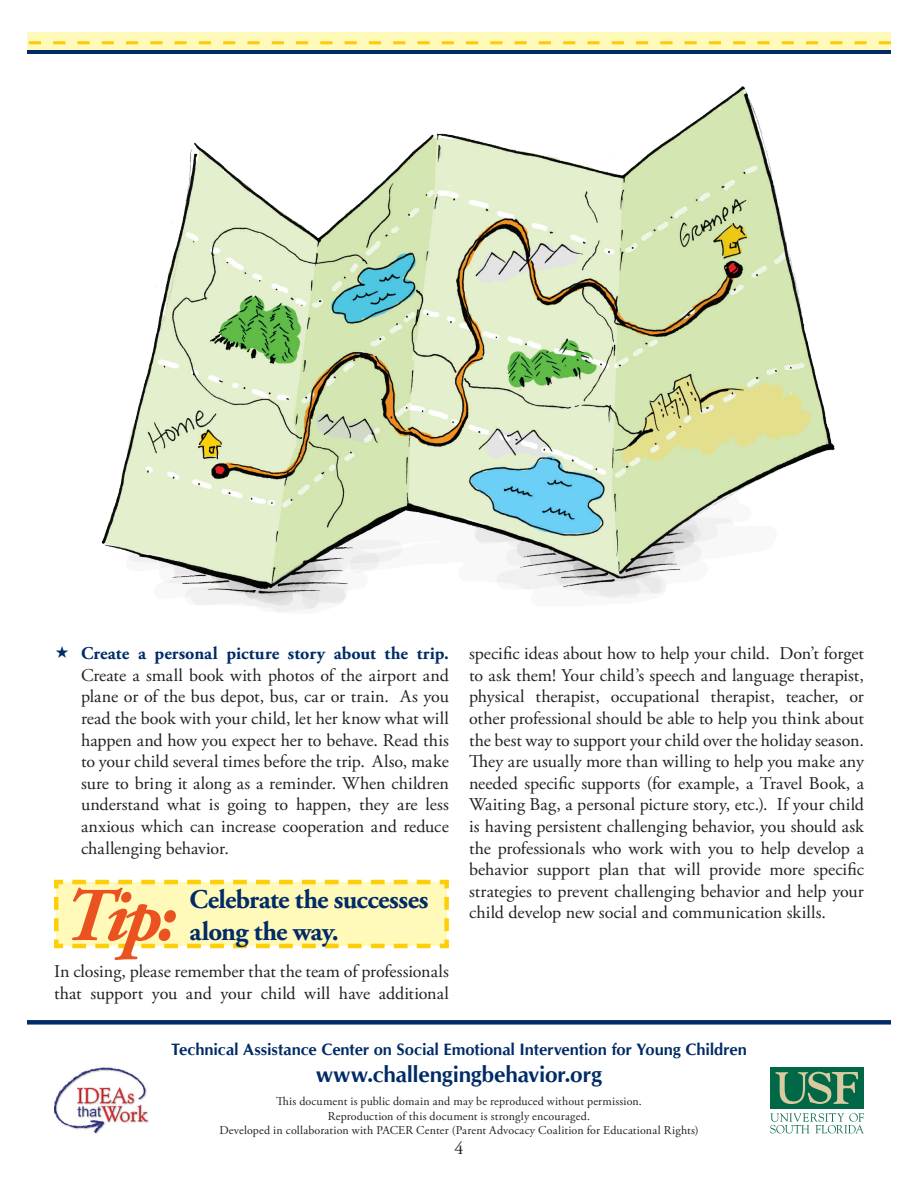
<style>
.page{position:relative;width:918px;height:1188px;background:#fff}
.page>*{position:absolute;margin:0;border:0;box-sizing:border-box;transform-origin:0 0}
.t1{font:italic 700 75.9px "Adobe Garamond Pro";color:#ea5320}
.t2{font:700 27px/32.4px "Adobe Garamond Pro";letter-spacing:-.02em;color:#002b66}
.t3{font:700 22.5px "CG Omega";letter-spacing:-.01em;color:#002b66}
.t4{font:18px/21.6px "Adobe Garamond Pro";color:#231f20;text-align:justify}
.t5{font:700 16.5px "CG Omega";letter-spacing:-.005em;color:#002b66}
.t6{font:12px/14.4px "Adobe Garamond Pro";letter-spacing:.015em;color:#231f20;text-align:center}
.s1{font-weight:700;color:#002b66}
</style>
<div class="page">
<div style="left:27px;top:37px;width:864px;height:17px;background:#002b66"></div>
<div style="left:27px;top:32px;width:864px;height:18px;background:#fff9ba"></div>
<svg style="left:29px;top:41px;width:862px;height:3px"></svg>
<img style="left:54px;top:1067px;width:95px;height:67px">
<div style="left:770px;top:1067px;width:94px;height:42px;background:#006847"></div>
<svg style="left:775px;top:1072px;width:84px;height:32px"></svg>
<svg style="left:770px;top:1113px;width:94px;height:20px"></svg>
<div style="left:27px;top:1020px;width:864px;height:5px;background:#002b66"></div>
<svg style="left:54px;top:879px;width:395px;height:70px;background:#fef5ad"></svg>
<img style="left:101px;top:87px;width:733px;height:525px">
<p class="t4" style="left:81px;top:643px;width:369px"><span class="s1">Create a personal picture story about the trip.<br></span>Create a small book with photos of the airport and plane or of the bus depot, bus, car or train. As you read the book with your child, let her know what will happen and how you expect her to behave. Read this to your child several times before the trip. Also, make sure to bring it along as a reminder. When children understand what is going to happen, they are less anxious which can increase cooperation and reduce challenging behavior.</p>
<p class="t1" style="left:62px;top:872px;width:115px">Tip:</p>
<p class="t2" style="left:190px;top:883px;width:240px">Celebrate the successes along the way.</p>
<p class="t4" style="left:54px;top:961px;width:396px">In closing, please remember that the team of professionals that support you and your child will have additional</p>
<p class="t4" style="left:469px;top:643px;width:396px">specific ideas about how to help your child. Don’t forget to ask them! Your child’s speech and language therapist, physical therapist, occupational therapist, teacher, or other professional should be able to help you think about the best way to support your child over the holiday season.<br>They are usually more than willing to help you make any needed specific supports (for example, a Travel Book, a Waiting Bag, a personal picture story, etc.). If your child is having persistent challenging behavior, you should ask the professionals who work with you to help develop a behavior support plan that will provide more specific strategies to prevent challenging behavior and help your child develop new social and communication skills.</p>
<p class="t5" style="left:171px;top:1039px;width:577px">Technical Assistance Center on Social Emotional Intervention for Young Children</p>
<p class="t3" style="left:316px;top:1060px;width:288px">www.challengingbehavior.org</p>
<p class="t6" style="left:219px;top:1095px;width:481px">This document is public domain and may be reproduced without permission.<br>Reproduction of this document is strongly encouraged.<br>Developed in collaboration with PACER Center (Parent Advocacy Coalition for Educational Rights)</p>
<p class="t4" style="left:454px;top:1138px;width:10px">4</p>
</div>
